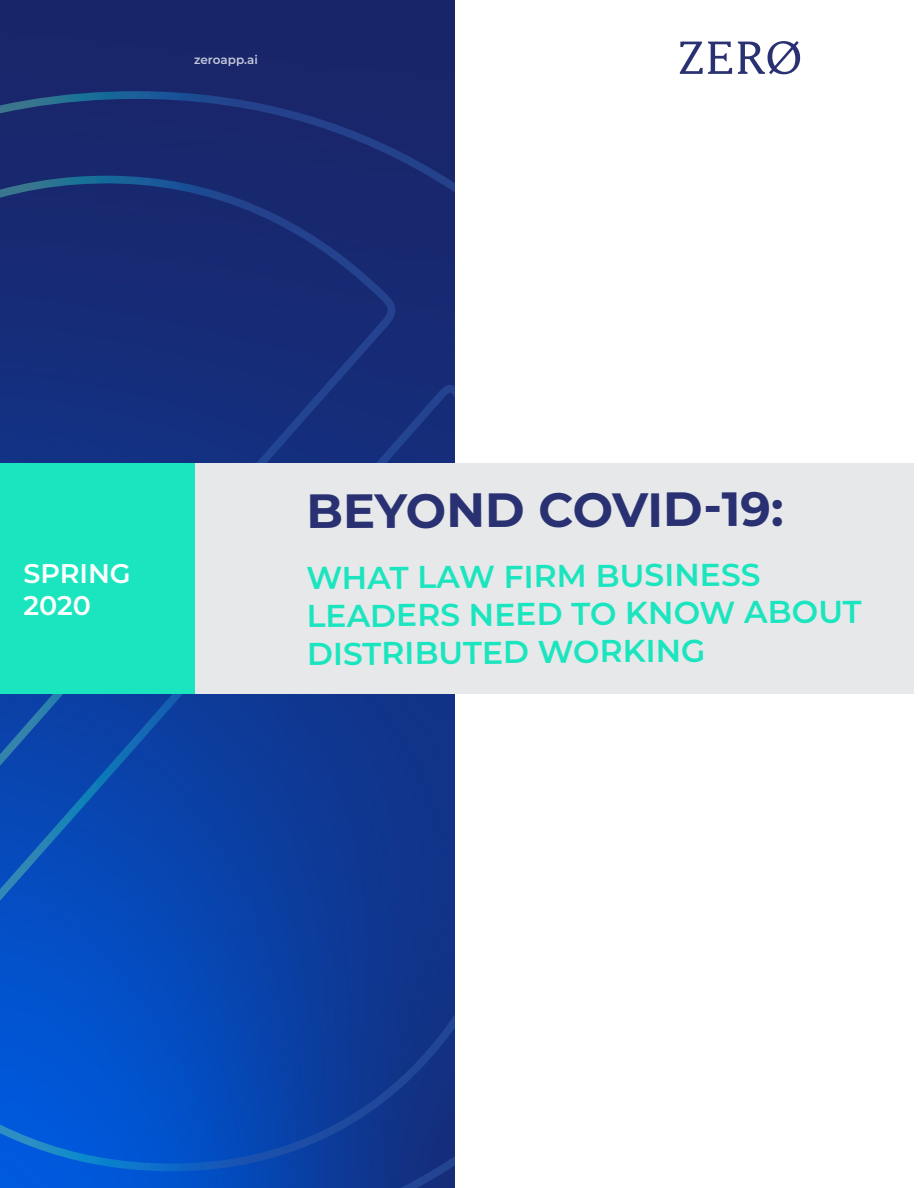
<style>
.page{position:relative;width:918px;height:1188px;background:#fff}
.page>*{position:absolute;margin:0;border:0;box-sizing:border-box;transform-origin:0 0}
.Cover_Title_Bold{font:700 48px "Montserrat";letter-spacing:-.01em;color:#293172}
.Title_01_Light{font:600 31.5px/37.5px "Montserrat";color:#1ae5be}
.Title_01_Bold{font:600 27px/32.4px "Montserrat";color:#fff}
.t1{font:600 12px "Montserrat";color:#fff}
</style>
<div class="page">
<div style="left:0;top:0;width:455px;height:91px;background:#182569"></div>
<svg style="left:0;top:91px;width:455px;height:1097px;background:#0f3993"></svg>
<div style="left:194px;top:463px;width:720px;height:230px;background:#e7e8e9"></div>
<div style="left:0;top:463px;width:194px;height:230px;background:#1ae5be"></div>
<svg style="left:738px;top:41px;width:63px;height:33px"></svg>
<svg style="left:680px;top:42px;width:52px;height:32px"></svg>
<p class="t1" style="left:194px;top:51px;width:65px">zeroapp.ai</p>
<p class="Title_01_Bold" style="left:23px;top:556px;width:109px">SPRING<br>2020</p>
<p class="Cover_Title_Bold" style="left:306px;top:475px;width:479px">BEYOND COVID-19:</p>
<p class="Title_01_Light" style="left:305px;top:560px;width:557px;rotate:-1deg">WHAT LAW FIRM BUSINESS<br>LEADERS NEED TO KNOW ABOUT<br>DISTRIBUTED WORKING</p>
</div>
